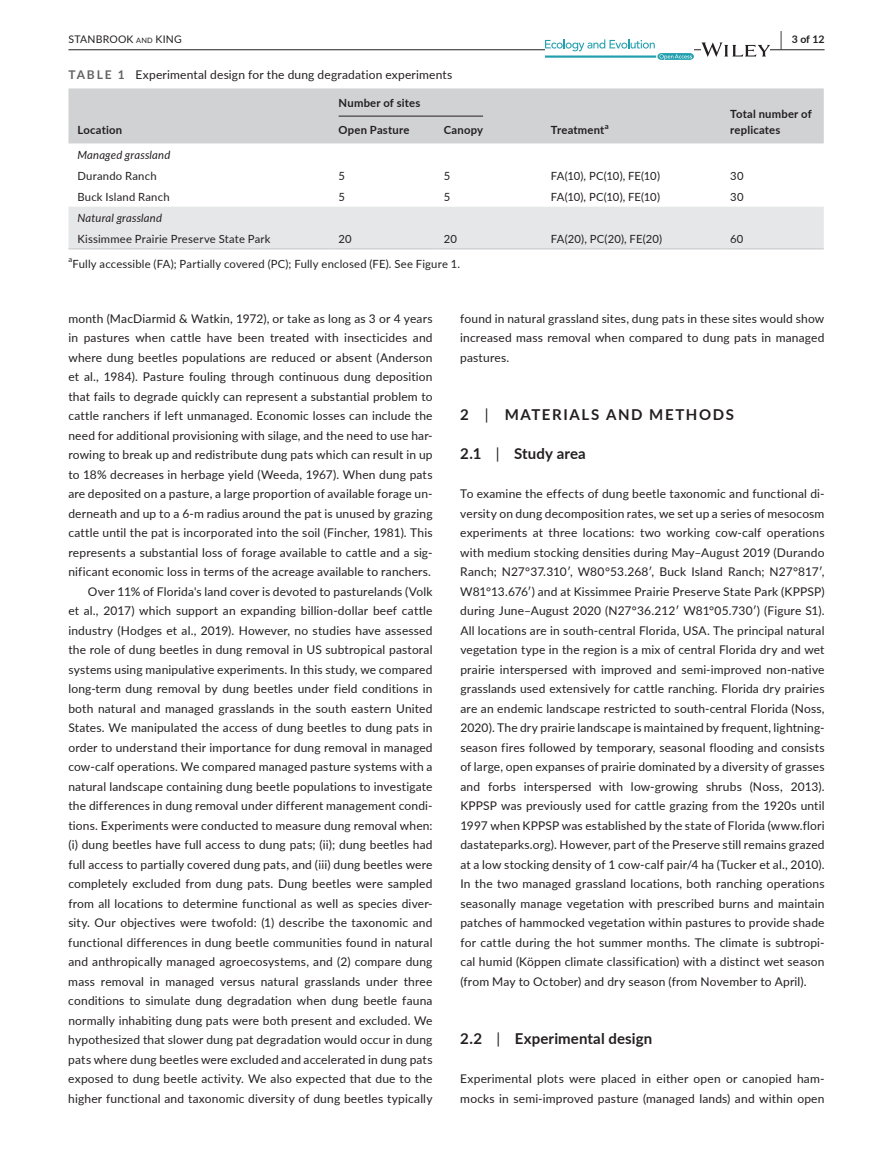
<style>
.page{position:relative;width:893px;height:1174px;background:#fff}
.page>*{position:absolute;margin:0;border:0;box-sizing:border-box;transform-origin:0 0}
.t1{font:700 15px "Lato";letter-spacing:.01em;color:#231f20}
.t2{font:700 15px "Lato";letter-spacing:.11em;color:#231f20}
.t3{font:12px/19.5px "Lato";letter-spacing:.015em;color:#231f20;text-align:justify}
.t4{font:11.25px "Lato";letter-spacing:.015em;color:#231f20}
.t5{font:700 11.25px "Lato";letter-spacing:.02em;color:#231f20}
.t6{font:11.25px "Lato";letter-spacing:-.02em;color:#231f20}
.t7{font:italic 11.25px "Lato";letter-spacing:.015em;color:#231f20}
.t8{font:10.5px "Lato";letter-spacing:.02em;color:#231f20}
.t9{font:700 10.5px "Lato";color:#231f20}
.t10{font:700 7.8px "Lato";color:#231f20}
.t11{font:7.8px "Lato";color:#231f20}
.s1{font-size:7.35px}
.s2{font-size:19.5px}
.s3{font-weight:700;color:#636366}
.s4{font-weight:400}
</style>
<div class="page">
<hr style="left:68px;top:49px;width:756px;height:1px;background:#231f20">
<svg style="left:545px;top:39px;width:149px;height:21px"></svg>
<svg style="left:701px;top:42px;width:69px;height:15px"></svg>
<div style="left:68px;top:88px;width:756px;height:55px;background:#d1d2d4"></div>
<div style="left:68px;top:207px;width:756px;height:41px;background:#e6e7e9"></div>
<hr style="left:68px;top:248px;width:262px;height:1px;background:#d1d2d4">
<hr style="left:330px;top:248px;width:105px;height:1px;background:#d1d2d4">
<hr style="left:435px;top:248px;width:107px;height:1px;background:#d1d2d4">
<hr style="left:542px;top:248px;width:179px;height:1px;background:#d1d2d4">
<hr style="left:721px;top:248px;width:103px;height:1px;background:#d1d2d4">
<hr style="left:339px;top:116px;width:144px;height:1px;background:#231f20">
<p class="t8" style="left:68px;top:31px;width:115px">STANBROOK <span class="s1">an d</span> KING</p>
<p class="t9" style="left:780px;top:31px;width:46px"><span class="s2">|</span> 3 of 12</p>
<p class="t3" style="left:68px;top:64px;width:386px"><span class="s3">TABLE 1</span> Experimental design for the dung degradation experiments</p>
<p class="t5" style="left:77px;top:122px;width:46px">Location</p>
<p class="t5" style="left:339px;top:94px;width:83px">Number of sites</p>
<p class="t5" style="left:730px;top:106px;width:83px">Total number of</p>
<p class="t5" style="left:551px;top:122px;width:55px">Treatment</p>
<p class="t10" style="left:605px;top:121px;width:5px">a</p>
<p class="t5" style="left:339px;top:122px;width:72px">Open Pasture</p>
<p class="t5" style="left:444px;top:122px;width:41px">Canopy</p>
<p class="t5" style="left:730px;top:122px;width:52px">replicates</p>
<p class="t7" style="left:77px;top:146px;width:94px">Managed grassland</p>
<p class="t4" style="left:77px;top:167px;width:81px">Durando Ranch</p>
<p class="t4" style="left:339px;top:167px;width:8px">5</p>
<p class="t4" style="left:444px;top:167px;width:8px">5</p>
<p class="t6" style="left:551px;top:167px;width:111px">FA(10), PC(10), FE(10)</p>
<p class="t4" style="left:730px;top:167px;width:15px">30</p>
<p class="t4" style="left:77px;top:188px;width:94px">Buck Island Ranch</p>
<p class="t4" style="left:339px;top:188px;width:8px">5</p>
<p class="t4" style="left:444px;top:188px;width:8px">5</p>
<p class="t6" style="left:551px;top:188px;width:111px">FA(10), PC(10), FE(10)</p>
<p class="t4" style="left:730px;top:188px;width:15px">30</p>
<p class="t7" style="left:77px;top:210px;width:86px">Natural grassland</p>
<p class="t4" style="left:77px;top:231px;width:195px">Kissimmee Prairie Preserve State Park</p>
<p class="t4" style="left:339px;top:231px;width:15px">20</p>
<p class="t4" style="left:444px;top:231px;width:15px">20</p>
<p class="t4" style="left:551px;top:231px;width:113px">FA(20), PC(20), FE(20)</p>
<p class="t4" style="left:730px;top:231px;width:15px">60</p>
<p class="t11" style="left:68px;top:254px;width:5px">a</p>
<p class="t4" style="left:73px;top:255px;width:389px">Fully accessible (FA); Partially covered (PC); Fully enclosed (FE). See Figure 1.</p>
<p class="t3" style="left:68px;top:308px;width:366px;text-align:right">month (MacDiarmid &amp; Watkin, 1972), or take as long as 3 or 4 years in pastures when cattle have been treated with insecticides and where dung beetles populations are reduced or absent (Anderson et al., 1984). Pasture fouling through continuous dung deposition that fails to degrade quickly can represent a substantial problem to cattle ranchers if left unmanaged. Economic losses can include the need for additional provisioning with silage, and the need to use har&shy;rowing to break up and redistribute dung pats which can result in up to 18% decreases in herbage yield (Weeda, 1967). When dung pats are deposited on a pasture, a large proportion of available forage un&shy;derneath and up to a 6-m radius around the pat is unused by grazing cattle until the pat is incorporated into the soil (Fincher, 1981). This represents a substantial loss of forage available to cattle and a sig&shy;nificant economic loss in terms of the acreage available to ranchers.<br>Over 11% of Florida's land cover is devoted to pasturelands (Volk<br>et al., 2017) which support an expanding billion-dollar beef cattle industry (Hodges et al., 2019). However, no studies have assessed the role of dung beetles in dung removal in US subtropical pastoral systems using manipulative experiments. In this study, we compared long-term dung removal by dung beetles under field conditions in both natural and managed grasslands in the south eastern United States. We manipulated the access of dung beetles to dung pats in order to understand their importance for dung removal in managed cow-calf operations. We compared managed pasture systems with a natural landscape containing dung beetle populations to investigate the differences in dung removal under different management condi&shy;tions. Experiments were conducted to measure dung removal when: (i) dung beetles have full access to dung pats; (ii); dung beetles had full access to partially covered dung pats, and (iii) dung beetles were completely excluded from dung pats. Dung beetles were sampled from all locations to determine functional as well as species diver&shy;sity. Our objectives were twofold: (1) describe the taxonomic and functional differences in dung beetle communities found in natural and anthropically managed agroecosystems, and (2) compare dung mass removal in managed versus natural grasslands under three conditions to simulate dung degradation when dung beetle fauna normally inhabiting dung pats were both present and excluded. We hypothesized that slower dung pat degradation would occur in dung pats where dung beetles were excluded and accelerated in dung pats exposed to dung beetle activity. We also expected that due to the higher functional and taxonomic diversity of dung beetles typically</p>
<p class="t3" style="left:460px;top:308px;width:366px">found in natural grassland sites, dung pats in these sites would show increased mass removal when compared to dung pats in managed pastures.</p>
<p class="t2" style="left:460px;top:404px;width:275px">2 <span class="s4">|</span> MATERIALS AND METHODS</p>
<p class="t1" style="left:460px;top:443px;width:127px">2.1 <span class="s4">|</span> Study area</p>
<p class="t3" style="left:460px;top:483px;width:366px">To examine the effects of dung beetle taxonomic and functional di&shy;versity on dung decomposition rates, we set up a series of mesocosm experiments at three locations: two working cow-calf operations with medium stocking densities during May–August 2019 (Durando Ranch; N27°37.310′, W80°53.268′, Buck Island Ranch; N27°817′, W81°13.676′) and at Kissimmee Prairie Preserve State Park (KPPSP) during June–August 2020 (N27°36.212′ W81°05.730′) (Figure S1).<br>All locations are in south-central Florida, USA. The principal natural vegetation type in the region is a mix of central Florida dry and wet prairie interspersed with improved and semi-improved non-native grasslands used extensively for cattle ranching. Florida dry prairies are an endemic landscape restricted to south-central Florida (Noss, 2020). The dry prairie landscape is maintained by frequent, lightning&shy;season fires followed by temporary, seasonal flooding and consists of large, open expanses of prairie dominated by a diversity of grasses and forbs interspersed with low-growing shrubs (Noss, 2013).<br>KPPSP was previously used for cattle grazing from the 1920s until 1997 when KPPSP was established by the state of Florida (www.flori dastateparks.org). However, part of the Preserve still remains grazed at a low stocking density of 1 cow-calf pair/4 ha (Tucker et al., 2010).<br>In the two managed grassland locations, both ranching operations seasonally manage vegetation with prescribed burns and maintain patches of hammocked vegetation within pastures to provide shade for cattle during the hot summer months. The climate is subtropi&shy;cal humid (Köppen climate classification) with a distinct wet season (from May to October) and dry season (from November to April).</p>
<p class="t1" style="left:460px;top:1028px;width:193px">2.2 <span class="s4">|</span> Experimental design</p>
<p class="t3" style="left:460px;top:1068px;width:366px">Experimental plots were placed in either open or canopied ham&shy;mocks in semi-improved pasture (managed lands) and within open</p>
</div>
